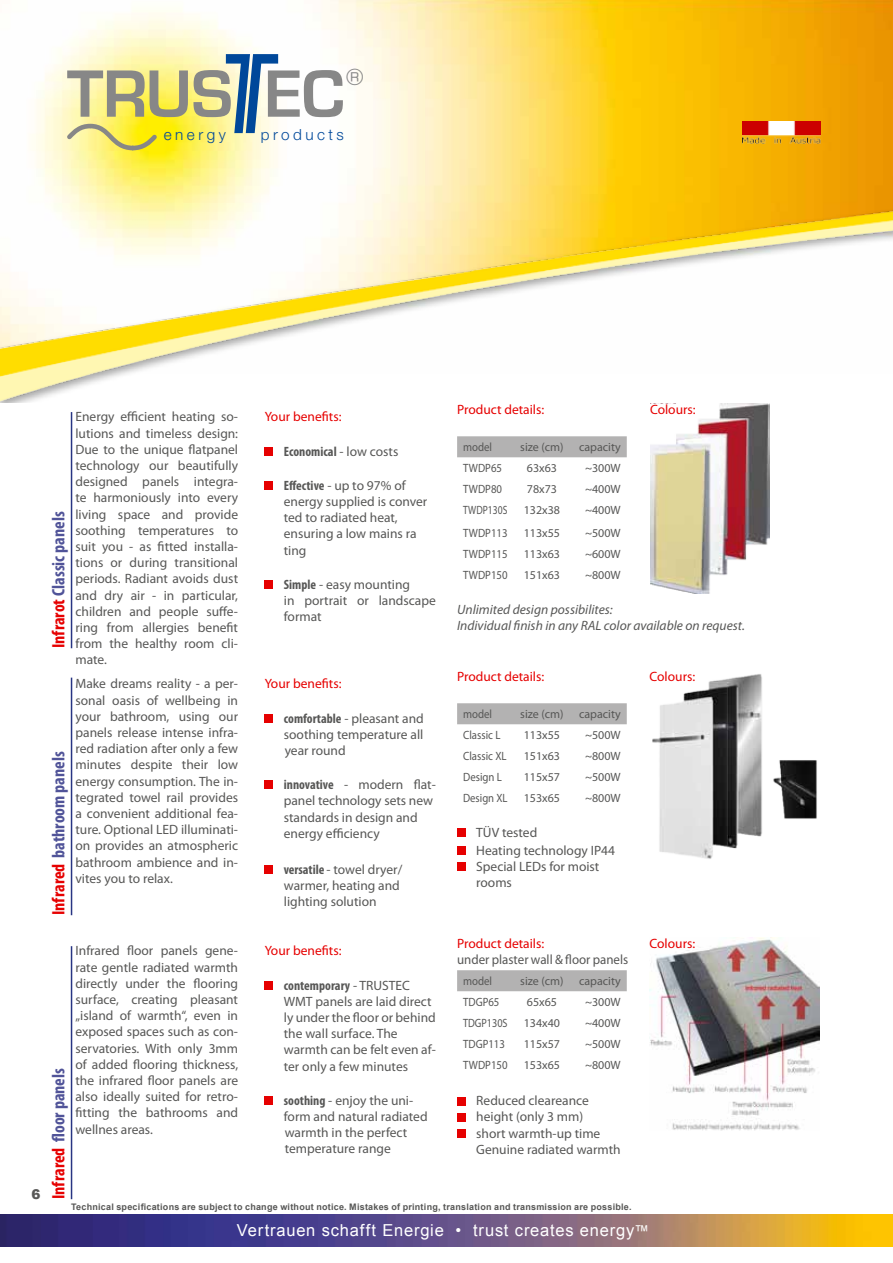
<style>
.page{position:relative;width:893px;height:1263px;background:#fff}
.page>*{position:absolute;margin:0;border:0;box-sizing:border-box;transform-origin:0 0}
.t1{font:24.3px "Eurostile T";color:#878787}
.t2{font:700 condensed 18px "Myriad Pro";color:#505398}
.t3{font:16.5px "Arial";letter-spacing:.05em;color:#fff}
.t4{font:300 15.3px "Helvetica Neue";letter-spacing:.23em;color:#00489a}
.t5{font:13.5px/16.2px "Myriad Pro";color:#575756}
.t6{font:13.5px "Myriad Pro";color:#e60000}
.t7{font:italic 13.5px/16.2px "Myriad Pro";color:#575756}
.t8{font:13.5px "Myriad Pro";color:#575756;scale:.96 1}
.t9{font:700 condensed 13.5px "Myriad Pro";color:#575756}
.t10{font:900 13.5px "Arial";color:#575756}
.t11{font:12px "Myriad Pro";color:#575756}
.t12{font:12px "Myriad Pro";color:#575756;scale:.9 1}
.t13{font:12px "Myriad Pro";color:#575756;scale:.8 1}
.t14{font:12px "Myriad Pro";color:#575756;scale:.89 1}
.t15{font:12px "Myriad Pro";color:#575756;scale:.85 1}
.t16{font:700 9px "Arial";letter-spacing:.025em;color:#575756}
.s1{color:#e60000}
.s2{font-weight:400;font-stretch:normal}
.s3{font-weight:700;font-stretch:condensed}
.s4{font-size:15px}
</style>
<div class="page">
<img style="left:31px;top:0;width:862px;height:137px">
<img style="left:0;top:137px;width:893px;height:265px">
<img style="left:0;top:1214px;width:893px;height:32px">
<img style="left:742px;top:121px;width:79px;height:24px">
<img style="left:650px;top:404px;width:119px;height:190px">
<img style="left:649px;top:938px;width:170px;height:192px">
<img style="left:652px;top:674px;width:165px;height:185px">
<div style="left:265px;top:447px;width:8px;height:9px;background:#e60000"></div>
<div style="left:265px;top:481px;width:8px;height:9px;background:#e60000"></div>
<div style="left:265px;top:580px;width:8px;height:9px;background:#e60000"></div>
<div style="left:457px;top:436px;width:170px;height:21px;background:#b3b2b2"></div>
<hr style="left:71px;top:412px;width:1px;height:236px;background:#283583">
<div style="left:265px;top:714px;width:8px;height:9px;background:#e60000"></div>
<div style="left:265px;top:781px;width:8px;height:8px;background:#e60000"></div>
<div style="left:265px;top:865px;width:8px;height:9px;background:#e60000"></div>
<div style="left:457px;top:703px;width:170px;height:21px;background:#b3b2b2"></div>
<div style="left:457px;top:828px;width:9px;height:8px;background:#e60000"></div>
<div style="left:457px;top:846px;width:9px;height:8px;background:#e60000"></div>
<div style="left:457px;top:862px;width:9px;height:9px;background:#e60000"></div>
<hr style="left:71px;top:678px;width:1px;height:237px;background:#283583">
<div style="left:265px;top:981px;width:8px;height:8px;background:#e60000"></div>
<div style="left:265px;top:1096px;width:8px;height:9px;background:#e60000"></div>
<div style="left:457px;top:970px;width:170px;height:21px;background:#b3b2b2"></div>
<div style="left:457px;top:1097px;width:9px;height:8px;background:#e60000"></div>
<div style="left:457px;top:1113px;width:9px;height:8px;background:#e60000"></div>
<div style="left:457px;top:1129px;width:9px;height:9px;background:#e60000"></div>
<hr style="left:71px;top:946px;width:1px;height:253px;background:#283583">
<svg style="left:66px;top:54px;width:277px;height:97px"></svg>
<h1 class="t1" style="left:346px;top:64px;width:20px">®</h1>
<p class="t4" style="left:164px;top:126px;width:64px">energy</p>
<p class="t4" style="left:261px;top:126px;width:85px">products</p>
<p class="t10" style="left:32px;top:1184px;width:11px">6</p>
<p class="t5" style="left:75px;top:409px;width:164px;text-align:justify">Energy efficient heating so&shy;lutions and timeless design:<br>Due to the unique flatpanel technology our beautifully designed panels integra&shy;te harmoniously into every living space and provide soothing temperatures to suit you - as fitted installa&shy;tions or during transitional periods. Radiant avoids dust and dry air - in particular, children and people suffe&shy;ring from allergies benefit from the healthy room cli&shy;mate.</p>
<h2 class="t2" style="left:47px;top:648px;width:138px;rotate:-90deg"><span class="s1">Infrarot</span> Classic panels</h2>
<p class="t5" style="left:75px;top:675px;width:164px;text-align:justify">Make dreams reality - a per&shy;sonal oasis of wellbeing in your bathroom, using our panels release intense infra&shy;red radiation after only a few minutes despite their low energy consumption. The in&shy;tegrated towel rail provides a convenient additional fea&shy;ture. Optional LED illuminati&shy;on provides an atmospheric bathroom ambience and in&shy;vites you to relax.</p>
<h2 class="t2" style="left:47px;top:915px;width:165px;rotate:-90deg"><span class="s1">Infrared</span> bathroom panels</h2>
<p class="t5" style="left:75px;top:942px;width:164px;text-align:justify">Infrared floor panels gene&shy;rate gentle radiated warmth directly under the flooring surface, creating pleasant „island of warmth“, even in exposed spaces such as con&shy;servatories. With only 3mm of added flooring thickness, the infrared floor panels are also ideally suited for retro&shy;fitting the bathrooms and wellnes areas.</p>
<h2 class="t2" style="left:47px;top:1199px;width:133px;rotate:-90deg"><span class="s1">Infrared</span> floor panels</h2>
<p class="t6" style="left:265px;top:409px;width:78px">Your benefits:</p>
<p class="t9" style="left:284px;top:443px;width:116px">Economical <span class="s2">- low costs</span></p>
<p class="t5" style="left:284px;top:477px;width:145px"><span class="s3">Effective</span> - up to 97% of energy supplied is conver ted to radiated heat, ensuring a low mains ra ting</p>
<p class="t5" style="left:284px;top:576px;width:154px"><span class="s3">Simple</span> - easy mounting<br>in portrait or landscape format</p>
<p class="t6" style="left:265px;top:675px;width:78px">Your benefits:</p>
<p class="t5" style="left:284px;top:710px;width:142px;text-align:justify"><span class="s3">comfortable</span> - pleasant and soothing temperature all year round</p>
<p class="t5" style="left:284px;top:776px;width:153px"><span class="s3">innovative</span> - modern flat&shy;panel technology sets new standards in design and energy efficiency</p>
<p class="t5" style="left:284px;top:861px;width:120px"><span class="s3">versatile</span> - towel dryer/ warmer, heating and lighting solution</p>
<p class="t6" style="left:265px;top:942px;width:78px">Your benefits:</p>
<p class="t5" style="left:284px;top:977px;width:154px"><span class="s3">contemporary</span> - TRUSTEC<br>WMT panels are laid direct ly under the floor or behind the wall surface. The warmth can be felt even af&shy;ter only a few minutes</p>
<p class="t5" style="left:284px;top:1092px;width:145px"><span class="s3">soothing</span> - enjoy the uni&shy;form and natural radiated warmth in the perfect temperature range</p>
<p class="t6" style="left:650px;top:401px;width:47px">Colours:</p>
<p class="t6" style="left:457px;top:401px;width:89px">Product details:</p>
<p class="t12" style="left:463px;top:440px;width:34px">model</p>
<p class="t11" style="left:520px;top:440px;width:45px">size (cm)</p>
<p class="t11" style="left:579px;top:440px;width:43px">capacity</p>
<p class="t12" style="left:463px;top:461px;width:45px">TWDP65</p>
<p class="t11" style="left:527px;top:461px;width:32px">63x63</p>
<p class="t11" style="left:585px;top:461px;width:37px">~300W</p>
<p class="t12" style="left:463px;top:482px;width:45px">TWDP80</p>
<p class="t11" style="left:527px;top:482px;width:32px">78x73</p>
<p class="t11" style="left:585px;top:482px;width:37px">~400W</p>
<p class="t13" style="left:463px;top:503px;width:57px">TWDP130S</p>
<p class="t11" style="left:524px;top:503px;width:38px">132x38</p>
<p class="t11" style="left:585px;top:503px;width:37px">~400W</p>
<p class="t12" style="left:463px;top:525px;width:51px">TWDP113</p>
<p class="t11" style="left:524px;top:525px;width:38px">113x55</p>
<p class="t11" style="left:585px;top:525px;width:37px">~500W</p>
<p class="t12" style="left:463px;top:546px;width:51px">TWDP115</p>
<p class="t11" style="left:524px;top:546px;width:38px">113x63</p>
<p class="t11" style="left:585px;top:546px;width:37px">~600W</p>
<p class="t12" style="left:463px;top:567px;width:51px">TWDP150</p>
<p class="t11" style="left:524px;top:567px;width:38px">151x63</p>
<p class="t11" style="left:585px;top:567px;width:37px">~800W</p>
<p class="t7" style="left:457px;top:601px;width:289px">Unlimited design possibilites:<br>Individual finish in any RAL color available on request.</p>
<p class="t6" style="left:457px;top:668px;width:89px">Product details:</p>
<p class="t12" style="left:463px;top:707px;width:34px">model</p>
<p class="t11" style="left:520px;top:707px;width:45px">size (cm)</p>
<p class="t11" style="left:579px;top:707px;width:43px">capacity</p>
<p class="t12" style="left:463px;top:728px;width:43px">Classic L</p>
<p class="t11" style="left:524px;top:728px;width:38px">113x55</p>
<p class="t11" style="left:585px;top:728px;width:37px">~500W</p>
<p class="t12" style="left:463px;top:749px;width:50px">Classic XL</p>
<p class="t11" style="left:524px;top:749px;width:38px">151x63</p>
<p class="t11" style="left:585px;top:749px;width:37px">~800W</p>
<p class="t12" style="left:463px;top:770px;width:45px">Design L</p>
<p class="t11" style="left:524px;top:770px;width:38px">115x57</p>
<p class="t11" style="left:585px;top:770px;width:37px">~500W</p>
<p class="t14" style="left:463px;top:791px;width:51px">Design XL</p>
<p class="t11" style="left:524px;top:791px;width:38px">153x65</p>
<p class="t11" style="left:585px;top:791px;width:37px">~800W</p>
<p class="t5" style="left:476px;top:823px;width:140px;line-height:18px">TÜV tested<br>Heating technology IP44</p>
<p class="t5" style="left:476px;top:858px;width:125px">Special LEDs for moist rooms</p>
<p class="t6" style="left:457px;top:935px;width:89px">Product details:</p>
<p class="t8" style="left:457px;top:951px;width:180px">under plaster wall &amp; floor panels</p>
<p class="t12" style="left:463px;top:974px;width:34px">model</p>
<p class="t11" style="left:520px;top:974px;width:45px">size (cm)</p>
<p class="t11" style="left:579px;top:974px;width:43px">capacity</p>
<p class="t12" style="left:463px;top:995px;width:42px">TDGP65</p>
<p class="t11" style="left:527px;top:995px;width:32px">65x65</p>
<p class="t11" style="left:585px;top:995px;width:37px">~300W</p>
<p class="t15" style="left:463px;top:1016px;width:54px">TDGP130S</p>
<p class="t11" style="left:524px;top:1016px;width:38px">134x40</p>
<p class="t11" style="left:585px;top:1016px;width:37px">~400W</p>
<p class="t12" style="left:463px;top:1037px;width:48px">TDGP113</p>
<p class="t11" style="left:524px;top:1037px;width:38px">115x57</p>
<p class="t11" style="left:585px;top:1037px;width:37px">~500W</p>
<p class="t12" style="left:463px;top:1058px;width:51px">TWDP150</p>
<p class="t11" style="left:524px;top:1058px;width:38px">153x65</p>
<p class="t11" style="left:585px;top:1058px;width:37px">~800W</p>
<p class="t5" style="left:476px;top:1092px;width:146px">Reduced cleareance height (only 3 mm)<br>short warmth-up time<br>Genuine radiated warmth</p>
<p class="t6" style="left:649px;top:668px;width:47px">Colours:</p>
<p class="t6" style="left:649px;top:935px;width:47px">Colours:</p>
<p class="t16" style="left:71px;top:1201px;width:562px">Technical specifications are subject to change without notice. Mistakes of printing, translation and transmission are possible.</p>
<p class="t3" style="left:237px;top:1219px;width:414px">Vertrauen schafft Energie • trust creates energy<span class="s4">™</span></p>
</div>
